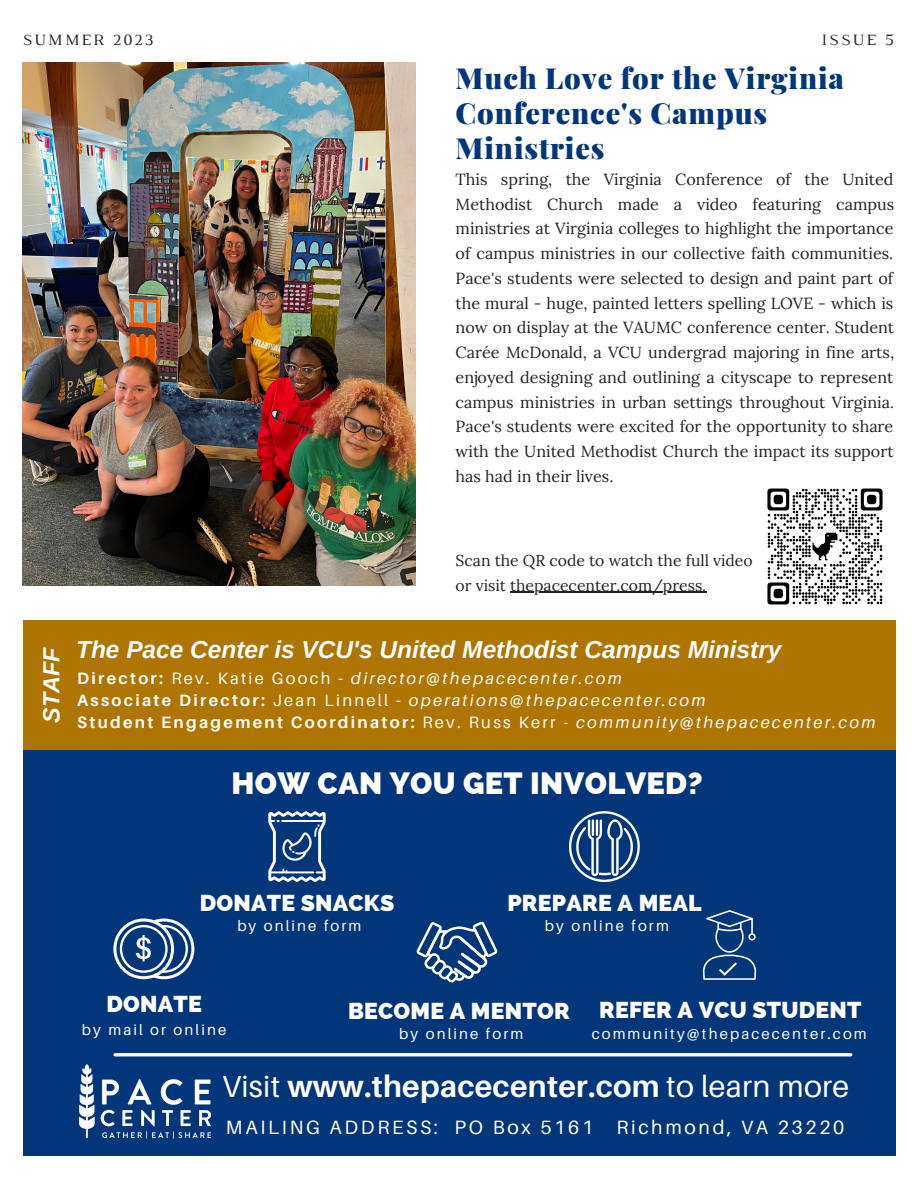
<style>
.page{position:relative;width:918px;height:1188px;background:#fff}
.page>*{position:absolute;margin:0;border:0;box-sizing:border-box;transform-origin:0 0}
.t1{font:800 30.75px "Raleway";letter-spacing:.01em;color:#fff}
.t2{font:700 30.45px "Aileron";letter-spacing:.01em;color:#fff}
.t3{font:900 29.1px/34.8px "Playfair Display";letter-spacing:.03em;color:#023579}
.t4{font:italic 700 24.45px "Arimo";color:#fff}
.t5{font:italic 700 23.4px "Arimo";color:#fff}
.t6{font:800 23.1px "Raleway";letter-spacing:.01em;color:#fff}
.t7{font:19.35px "Aileron";letter-spacing:.14em;color:#fff}
.t8{font:italic 16.5px "Aileron";letter-spacing:.14em;color:#fff}
.t9{font:700 16.5px "Aileron";letter-spacing:.14em;color:#fff}
.t10{font:16.05px/24.8px "Lora";color:#222;text-align:justify}
.t11{font:16.05px "Luthier";letter-spacing:.14em;color:#222}
.t12{font:15.75px/24.8px "Lora";color:#222}
.t13{font:15px "Aileron";letter-spacing:.14em;color:#fff}
.s1{font-weight:700;font-style:normal}
.s2{font-style:normal}
.s3{font-weight:400}
.s4{font-weight:400;font-style:italic}
</style>
<div class="page">
<div style="left:23px;top:750px;width:872px;height:405px;background:#023579"></div>
<svg style="left:703px;top:910px;width:53px;height:70px"></svg>
<svg style="left:416px;top:922px;width:81px;height:60px"></svg>
<svg style="left:113px;top:919px;width:81px;height:60px"></svg>
<hr style="left:115px;top:1053px;width:736px;height:3px;background:#fff">
<img style="left:78px;top:1056px;width:135px;height:83px">
<svg style="left:268px;top:811px;width:58px;height:71px"></svg>
<svg style="left:569px;top:811px;width:71px;height:71px"></svg>
<img style="left:767px;top:488px;width:116px;height:117px">
<img style="left:23px;top:63px;width:392px;height:523px">
<hr style="left:510px;top:592px;width:196px;height:1px;background:#222">
<div style="left:23px;top:620px;width:872px;height:130px;background:#ae7502"></div>
<p class="t11" style="left:23px;top:34px;width:132px">SUMMER 2023</p>
<p class="t11" style="left:822px;top:34px;width:74px">ISSUE 5</p>
<p class="t3" style="left:456px;top:59px;width:390px">Much Love for the Virginia<br>Conference's Campus<br>Ministries</p>
<p class="t10" style="left:456px;top:167px;width:440px">This spring, the Virginia Conference of the United Methodist Church made a video featuring campus ministries at Virginia colleges to highlight the importance of campus ministries in our collective faith communities.<br>Pace's students were selected to design and paint part of the mural - huge, painted letters spelling LOVE - which is now on display at the VAUMC conference center. Student Carée McDonald, a VCU undergrad majoring in fine arts, enjoyed designing and outlining a cityscape to represent campus ministries in urban settings throughout Virginia.<br>Pace's students were excited for the opportunity to share with the United Methodist Church the impact its support has had in their lives.</p>
<p class="t12" style="left:456px;top:548px;width:299px">Scan the QR code to watch the full video or visit thepacecenter.com/press.</p>
<p class="t5" style="left:38px;top:723px;width:77px;rotate:-90deg">STAFF</p>
<p class="t4" style="left:76px;top:635px;width:707px">The Pace Center is VCU's United Methodist Campus Ministry</p>
<p class="t8" style="left:77px;top:668px;width:546px"><span class="s1">Director:</span> <span class="s2">Rev. Katie Gooch</span> <span class="s1">-</span> director@thepacecenter.com</p>
<p class="t8" style="left:77px;top:690px;width:630px"><span class="s1">Associate Director:</span> <span class="s2">Jean Linnell</span> <span class="s1">-</span> operations@thepacecenter.com</p>
<p class="t9" style="left:77px;top:712px;width:800px">Student Engagement Coordinator: <span class="s3">Rev. Russ Kerr -</span> <span class="s4">community@thepacecenter.com</span></p>
<p class="t1" style="left:232px;top:766px;width:473px">HOW CAN YOU GET INVOLVED?</p>
<p class="t6" style="left:200px;top:889px;width:196px">DONATE SNACKS</p>
<p class="t13" style="left:237px;top:916px;width:125px">by online form</p>
<p class="t6" style="left:507px;top:889px;width:196px">PREPARE A MEAL</p>
<p class="t13" style="left:545px;top:916px;width:125px">by online form</p>
<p class="t6" style="left:106px;top:990px;width:97px">DONATE</p>
<p class="t6" style="left:348px;top:997px;width:223px">BECOME A MENTOR</p>
<p class="t6" style="left:599px;top:996px;width:264px">REFER A VCU STUDENT</p>
<p class="t13" style="left:82px;top:1020px;width:146px">by mail or online</p>
<p class="t13" style="left:399px;top:1024px;width:125px">by online form</p>
<p class="t13" style="left:592px;top:1024px;width:277px">community@thepacecenter.com</p>
<p class="t2" style="left:222px;top:1068px;width:629px"><span class="s3">Visit</span> www.thepacecenter.com <span class="s3">to learn more</span></p>
<p class="t7" style="left:226px;top:1115px;width:620px">MAILING ADDRESS: PO Box 5161 Richmond, VA 23220</p>
</div>
